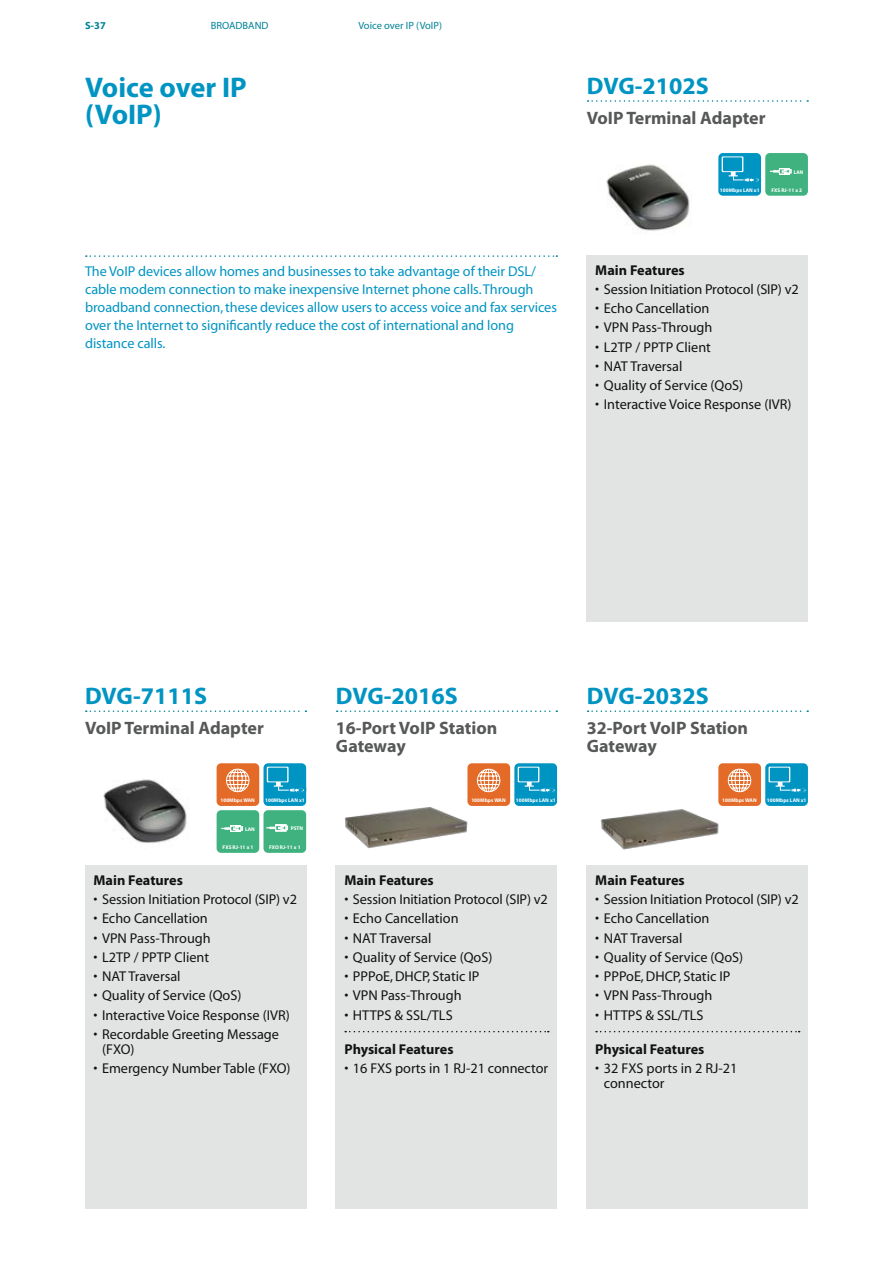
<style>
.page{position:relative;width:893px;height:1263px;background:#fff}
.page>*{position:absolute;margin:0;border:0;box-sizing:border-box;transform-origin:0 0}
.t1{font:700 28.5px/27px "Myriad Pro";color:#0094c3}
.t2{font:700 24px "Myriad Pro";color:#0094c3}
.t3{font:700 18px/18px "Myriad Pro";color:#565958}
.t4{font:14.25px/15px "Myriad";color:#121212}
.t5{font:14.25px/18px "Myriad";letter-spacing:-.005em;color:#0094c3}
.t6{font:700 14.25px "Myriad Pro";color:#121212}
.t7{font:10.5px "Myriad";color:#008196}
.t8{font:700 10.5px "Myriad Pro";color:#008196}
.t9{font:700 5.25px "Myriad Pro";color:#fff}
</style>
<div class="page">
<svg style="left:86px;top:255px;width:471px;height:2px"></svg>
<svg style="left:86px;top:710px;width:220px;height:2px"></svg>
<div style="left:336px;top:866px;width:221px;height:343px;background:#e2e4e3"></div>
<div style="left:587px;top:866px;width:221px;height:343px;background:#e2e4e3"></div>
<div style="left:85px;top:866px;width:221px;height:343px;background:#e2e4e3"></div>
<svg style="left:337px;top:710px;width:220px;height:2px"></svg>
<svg style="left:588px;top:710px;width:220px;height:2px"></svg>
<svg style="left:345px;top:1031px;width:204px;height:1px"></svg>
<svg style="left:596px;top:1031px;width:204px;height:1px"></svg>
<div style="left:587px;top:255px;width:221px;height:367px;background:#e2e4e3"></div>
<svg style="left:588px;top:100px;width:220px;height:2px"></svg>
<img style="left:606px;top:164px;width:84px;height:67px">
<img style="left:103px;top:779px;width:84px;height:64px">
<img style="left:345px;top:807px;width:123px;height:42px">
<img style="left:600px;top:809px;width:119px;height:41px">
<div style="left:718px;top:153px;width:43px;height:43px;background:#0094c3;border-radius:5px"></div>
<svg style="left:722px;top:156px;width:21px;height:16px"></svg>
<div style="left:723px;top:157px;width:19px;height:14px;background:#0094c3"></div>
<svg style="left:729px;top:168px;width:30px;height:14px"></svg>
<div style="left:217px;top:763px;width:42px;height:43px;background:#e36a27;border-radius:5px"></div>
<svg style="left:226px;top:769px;width:23px;height:23px"></svg>
<div style="left:467px;top:763px;width:43px;height:43px;background:#e36a27;border-radius:5px"></div>
<svg style="left:477px;top:769px;width:23px;height:23px"></svg>
<div style="left:718px;top:763px;width:43px;height:43px;background:#e36a27;border-radius:5px"></div>
<svg style="left:728px;top:769px;width:23px;height:23px"></svg>
<div style="left:263px;top:763px;width:43px;height:43px;background:#0094c3;border-radius:5px"></div>
<div style="left:267px;top:767px;width:22px;height:15px;background:#c5e6f1"></div>
<div style="left:268px;top:768px;width:19px;height:13px;background:#0094c3"></div>
<svg style="left:274px;top:779px;width:30px;height:14px"></svg>
<div style="left:514px;top:763px;width:43px;height:43px;background:#0094c3;border-radius:5px"></div>
<svg style="left:518px;top:767px;width:21px;height:15px"></svg>
<div style="left:519px;top:768px;width:19px;height:13px;background:#0094c3"></div>
<svg style="left:525px;top:779px;width:30px;height:14px"></svg>
<div style="left:765px;top:763px;width:43px;height:43px;background:#0094c3;border-radius:5px"></div>
<svg style="left:769px;top:767px;width:21px;height:15px"></svg>
<div style="left:770px;top:768px;width:19px;height:13px;background:#0094c3"></div>
<svg style="left:775px;top:779px;width:33px;height:15px"></svg>
<div style="left:765px;top:153px;width:43px;height:43px;background:#40b27f;border-radius:5px"></div>
<svg style="left:770px;top:168px;width:21px;height:7px"></svg>
<div style="left:217px;top:810px;width:42px;height:43px;background:#40b27f;border-radius:5px"></div>
<svg style="left:221px;top:825px;width:22px;height:7px"></svg>
<div style="left:263px;top:810px;width:43px;height:43px;background:#40b27f;border-radius:5px"></div>
<svg style="left:266px;top:824px;width:22px;height:7px"></svg>
<p class="t8" style="left:85px;top:19px;width:22px">S-37</p>
<p class="t7" style="left:211px;top:20px;width:52px">BROADBAND</p>
<p class="t7" style="left:358px;top:20px;width:85px">Voice over IP (VoIP)</p>
<h1 class="t1" style="left:85px;top:73px;width:149px">Voice over IP (VoIP)</h1>
<p class="t5" style="left:85px;top:263px;width:473px">The VoIP devices allow homes and businesses to take advantage of their DSL/ cable modem connection to make inexpensive Internet phone calls. Through broadband connection, these devices allow users to access voice and fax services over the Internet to significantly reduce the cost of international and long distance calls.</p>
<h2 class="t2" style="left:587px;top:70px;width:17px">DVG</h2>
<h2 class="t2" style="left:635px;top:70px;width:75px">-2102S</h2>
<p class="t3" style="left:587px;top:108px;width:180px">VoIP Terminal Adapter</p>
<p class="t9" style="left:794px;top:168px;width:11px">LaN</p>
<p class="t9" style="left:720px;top:186px;width:41px">100mbps LaN x1</p>
<p class="t9" style="left:771px;top:186px;width:32px">FXS rJ-11 x 2</p>
<p class="t6" style="left:595px;top:260px;width:91px">Main Features</p>
<p class="t4" style="left:595px;top:282px;width:205px">• Session Initiation Protocol (SIP) v2</p>
<p class="t4" style="left:595px;top:301px;width:116px">• Echo Cancellation</p>
<p class="t4" style="left:595px;top:321px;width:119px">• VPN Pass-Through</p>
<p class="t4" style="left:595px;top:340px;width:117px">• L2TP / PPTP Client</p>
<p class="t4" style="left:595px;top:359px;width:89px">• NAT Traversal</p>
<p class="t4" style="left:595px;top:378px;width:149px">• Quality of Service (QoS)</p>
<p class="t4" style="left:595px;top:398px;width:198px">• Interactive Voice Response (IVR)</p>
<h2 class="t2" style="left:85px;top:680px;width:17px">DVG</h2>
<h2 class="t2" style="left:133px;top:680px;width:75px">-7111S</h2>
<p class="t3" style="left:85px;top:718px;width:180px">VoIP Terminal Adapter</p>
<h2 class="t2" style="left:336px;top:680px;width:17px">DVG</h2>
<h2 class="t2" style="left:384px;top:680px;width:75px">-2016S</h2>
<h2 class="t2" style="left:587px;top:680px;width:17px">DVG</h2>
<h2 class="t2" style="left:635px;top:680px;width:75px">-2032S</h2>
<p class="t3" style="left:336px;top:718px;width:163px">16-Port VoIP Station<br>Gateway</p>
<p class="t3" style="left:587px;top:718px;width:163px">32-Port VoIP Station<br>Gateway</p>
<p class="t9" style="left:220px;top:797px;width:36px">100mbps waN</p>
<p class="t9" style="left:265px;top:797px;width:41px">100mbps LaN x1</p>
<p class="t9" style="left:471px;top:797px;width:36px">100mbps waN</p>
<p class="t9" style="left:516px;top:797px;width:41px">100mbps LaN x1</p>
<p class="t9" style="left:722px;top:797px;width:36px">100mbps waN</p>
<p class="t9" style="left:767px;top:797px;width:41px">100mbps LaN x1</p>
<p class="t9" style="left:245px;top:826px;width:11px">LaN</p>
<p class="t9" style="left:223px;top:843px;width:32px">FXS rJ-11 x 1</p>
<p class="t9" style="left:291px;top:825px;width:14px">pStN</p>
<p class="t9" style="left:269px;top:843px;width:33px">FXo rJ-11 x 1</p>
<p class="t6" style="left:94px;top:871px;width:91px">Main Features</p>
<p class="t4" style="left:94px;top:892px;width:205px">• Session Initiation Protocol (SIP) v2</p>
<p class="t4" style="left:94px;top:912px;width:116px">• Echo Cancellation</p>
<p class="t4" style="left:94px;top:931px;width:119px">• VPN Pass-Through</p>
<p class="t4" style="left:94px;top:950px;width:117px">• L2TP / PPTP Client</p>
<p class="t4" style="left:94px;top:969px;width:89px">• NAT Traversal</p>
<p class="t4" style="left:94px;top:989px;width:149px">• Quality of Service (QoS)</p>
<p class="t4" style="left:94px;top:1008px;width:198px">• Interactive Voice Response (IVR)</p>
<p class="t4" style="left:102px;top:1027px;width:179px;text-indent:-9px">• Recordable Greeting Message (FXO)</p>
<p class="t4" style="left:94px;top:1061px;width:199px">• Emergency Number Table (FXO)</p>
<p class="t6" style="left:344px;top:871px;width:91px">Main Features</p>
<p class="t4" style="left:344px;top:892px;width:205px">• Session Initiation Protocol (SIP) v2</p>
<p class="t4" style="left:344px;top:912px;width:116px">• Echo Cancellation</p>
<p class="t4" style="left:344px;top:931px;width:89px">• NAT Traversal</p>
<p class="t4" style="left:344px;top:950px;width:149px">• Quality of Service (QoS)</p>
<p class="t4" style="left:344px;top:969px;width:137px">• PPPoE,DHCP, Static IP</p>
<p class="t4" style="left:344px;top:989px;width:119px">• VPN Pass-Through</p>
<p class="t4" style="left:344px;top:1008px;width:110px">• HTTPS &amp; SSL/TLS</p>
<p class="t6" style="left:344px;top:1039px;width:111px">Physical Features</p>
<p class="t4" style="left:344px;top:1061px;width:205px">• 16 FXS ports in 1 RJ-21 connector</p>
<p class="t6" style="left:595px;top:871px;width:91px">Main Features</p>
<p class="t4" style="left:595px;top:892px;width:205px">• Session Initiation Protocol (SIP) v2</p>
<p class="t4" style="left:595px;top:912px;width:116px">• Echo Cancellation</p>
<p class="t4" style="left:595px;top:931px;width:89px">• NAT Traversal</p>
<p class="t4" style="left:595px;top:950px;width:149px">• Quality of Service (QoS)</p>
<p class="t4" style="left:595px;top:969px;width:137px">• PPPoE,DHCP, Static IP</p>
<p class="t4" style="left:595px;top:989px;width:119px">• VPN Pass-Through</p>
<p class="t4" style="left:595px;top:1008px;width:110px">• HTTPS &amp; SSL/TLS</p>
<p class="t6" style="left:595px;top:1039px;width:111px">Physical Features</p>
<p class="t4" style="left:604px;top:1061px;width:135px;text-indent:-9px">• 32 FXS ports in 2 RJ-21 connector</p>
</div>
